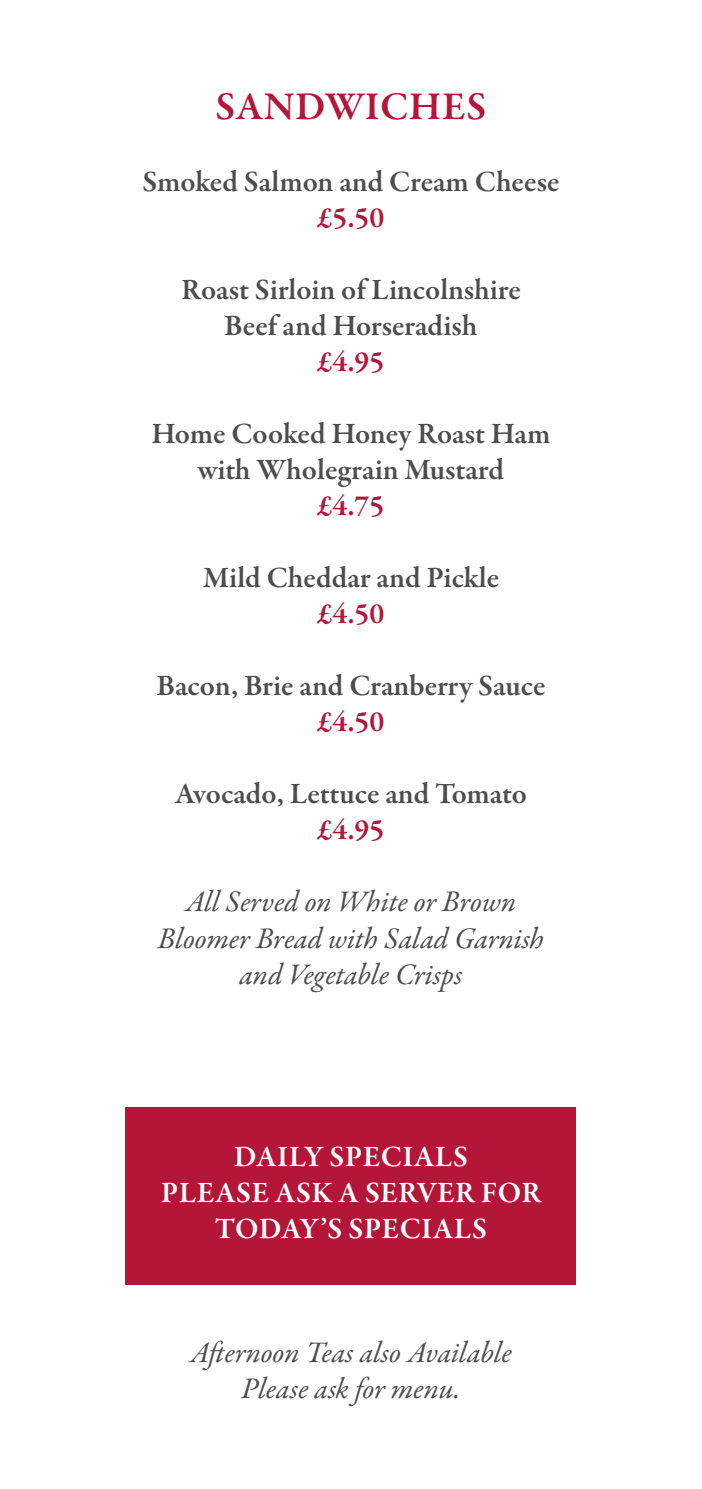
<style>
.page{position:relative;width:702px;height:1489px;background:#fff}
.page>*{position:absolute;margin:0;border:0;box-sizing:border-box;transform-origin:0 0}
.t1{font:600 40px "Garamond Premr Pro";letter-spacing:.01em;color:#b31639}
.t2{font:600 30px/36px "Garamond Premr Pro";color:#4d4d4f;text-align:center}
.t3{font:italic 30px/36px "Garamond Premr Pro";letter-spacing:-.005em;color:#4d4d4f;text-align:center}
.t4{font:600 30px/36px "Garamond Premr Pro";letter-spacing:.01em;color:#fff;text-align:center}
.t5{font:600 30px "Garamond Premr Pro";color:#b31639}
</style>
<div class="page">
<div style="left:126px;top:1107px;width:450px;height:177px;background:#b31639"></div>
<h1 class="t1" style="left:215px;top:82px;width:272px">SANDWICHES</h1>
<p class="t2" style="left:142px;top:164px;width:418px">Smoked Salmon and Cream Cheese</p>
<p class="t5" style="left:317px;top:199px;width:68px">£5.50</p>
<p class="t2" style="left:181px;top:272px;width:341px">Roast Sirloin of Lincolnshire<br>Beef and Horseradish</p>
<p class="t5" style="left:317px;top:343px;width:68px">£4.95</p>
<p class="t2" style="left:151px;top:416px;width:400px">Home Cooked Honey Roast Ham with Wholegrain Mustard</p>
<p class="t5" style="left:317px;top:487px;width:68px">£4.75</p>
<p class="t2" style="left:203px;top:560px;width:298px">Mild Cheddar and Pickle</p>
<p class="t5" style="left:317px;top:595px;width:68px">£4.50</p>
<p class="t2" style="left:156px;top:668px;width:390px">Bacon, Brie and Cranberry Sauce</p>
<p class="t5" style="left:317px;top:703px;width:68px">£4.50</p>
<p class="t2" style="left:175px;top:776px;width:353px">Avocado, Lettuce and Tomato</p>
<p class="t5" style="left:317px;top:811px;width:68px">£4.95</p>
<p class="t3" style="left:158px;top:885px;width:388px">All Served on White or Brown<br>Bloomer Bread with Salad Garnish and Vegetable Crisps</p>
<p class="t4" style="left:161px;top:1139px;width:382px">DAILY SPECIALS<br>PLEASE ASK A SERVER FOR<br>TODAY’S SPECIALS</p>
<p class="t3" style="left:190px;top:1336px;width:323px">Afternoon Teas also Available<br>Please ask for menu.</p>
</div>
